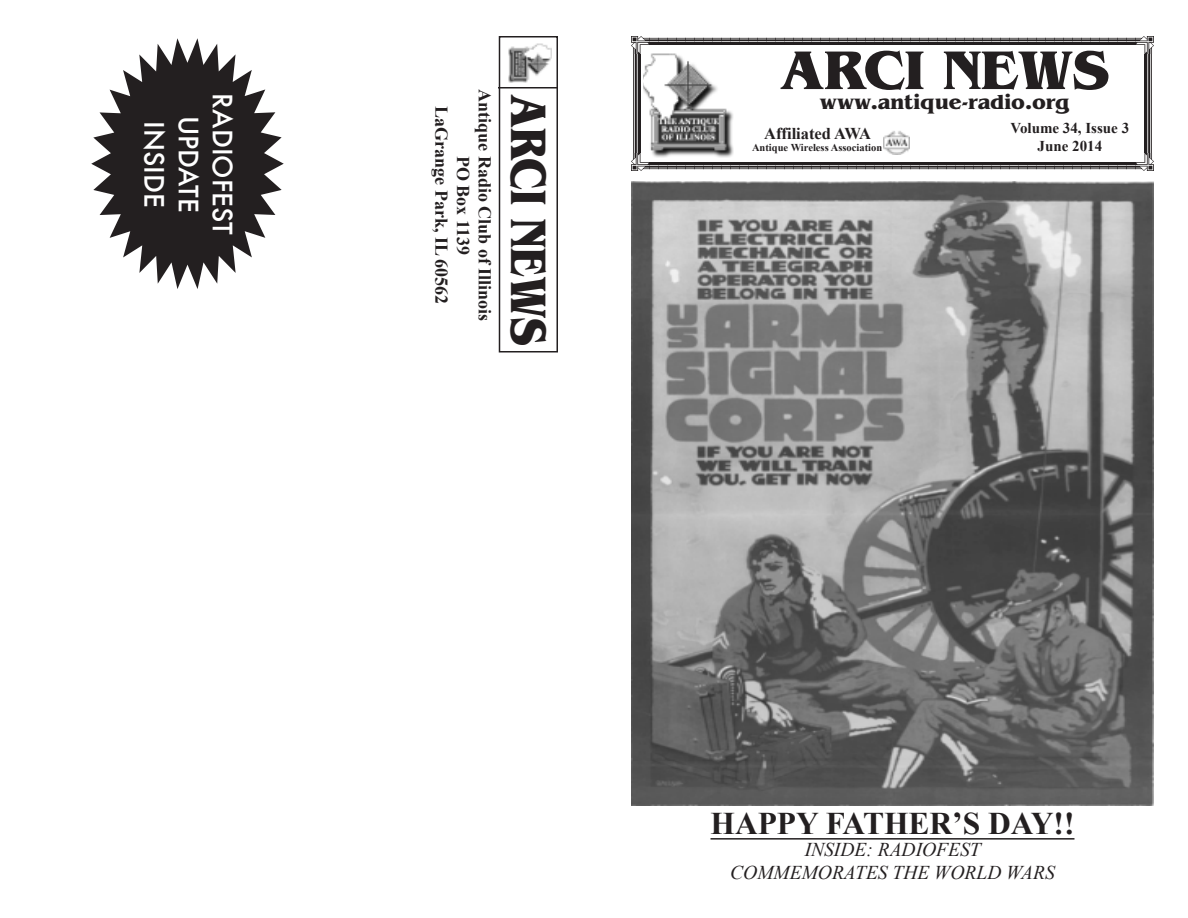
<style>
.page{position:relative;width:1188px;height:918px;background:#fff}
.page>*{position:absolute;margin:0;border:0;box-sizing:border-box;transform-origin:0 0}
.t1{font:700 57px "Benguiat";color:#231f20}
.t2{font:700 52.2px "Benguiat";color:#231f20;scale:.83 1}
.t3{font:700 31.5px "Times New Roman";color:#231f20}
.t4{font:500 26.1px/34px "Futura";color:#fff;text-align:center}
.t5{font:700 21px "Benguiat";color:#231f20}
.t6{font:italic 19.5px/23.4px "Times New Roman";color:#231f20;text-align:center}
.t7{font:700 18px/21.6px "Times New Roman";color:#231f20;text-align:center}
.t8{font:700 16.5px "Times New Roman";color:#231f20}
.t9{font:700 15px/18px "Times New Roman";color:#231f20;text-align:center}
.t10{font:700 10.5px "Times New Roman";color:#231f20}
</style>
<div class="page">
<img style="left:632px;top:36px;width:18px;height:18px">
<svg style="left:650px;top:37px;width:486px;height:8px;background:#615f5f"></svg>
<img style="left:1136px;top:36px;width:18px;height:18px">
<svg style="left:1144px;top:54px;width:8px;height:99px"></svg>
<img style="left:1136px;top:153px;width:18px;height:18px">
<svg style="left:650px;top:162px;width:486px;height:8px;background:#615f5f"></svg>
<img style="left:632px;top:153px;width:18px;height:18px">
<svg style="left:633px;top:54px;width:7px;height:99px"></svg>
<div style="left:643px;top:48px;width:92px;height:113px;background:#fff"></div>
<img style="left:643px;top:53px;width:91px;height:104px">
<img style="left:632px;top:182px;width:522px;height:623px">
<hr style="left:711px;top:838px;width:363px;height:2px;background:#231f20">
<img style="left:884px;top:131px;width:26px;height:23px">
<img style="left:508px;top:43px;width:44px;height:40px">
<div style="left:499px;top:36px;width:59px;height:316px;border:2px solid #231f20"></div>
<svg style="left:91px;top:38px;width:193px;height:251px;fill:#231f20"></svg>
<hr style="left:498px;top:87px;width:60px;height:1px;background:#231f20">
<h3 class="t4" style="left:240px;top:93px;width:143px;rotate:90deg">radiofest update inside</h3>
<p class="t7" style="left:496px;top:89px;width:234px;rotate:90deg">Antique Radio Club of Illinois<br>PO Box 1139<br>LaGrange Park, IL 60562</p>
<h2 class="t2" style="left:548px;top:94px;width:305px;rotate:90deg">ARCI NEWS</h2>
<h1 class="t1" style="left:780px;top:49px;width:331px">ARCI NEWS</h1>
<p class="t5" style="left:820px;top:94px;width:251px">www.antique-radio.org</p>
<p class="t8" style="left:764px;top:125px;width:108px">Affiliated AWA</p>
<p class="t10" style="left:752px;top:142px;width:132px">Antique Wireless Association</p>
<p class="t9" style="left:1011px;top:119px;width:120px">Volume 34, Issue 3<br>June 2014</p>
<h3 class="t3" style="left:711px;top:806px;width:365px">HAPPY FATHER’S DAY!!</h3>
<p class="t6" style="left:730px;top:838px;width:326px">INSIDE: RADIOFEST<br>COMMEMORATES THE WORLD WARS</p>
</div>
